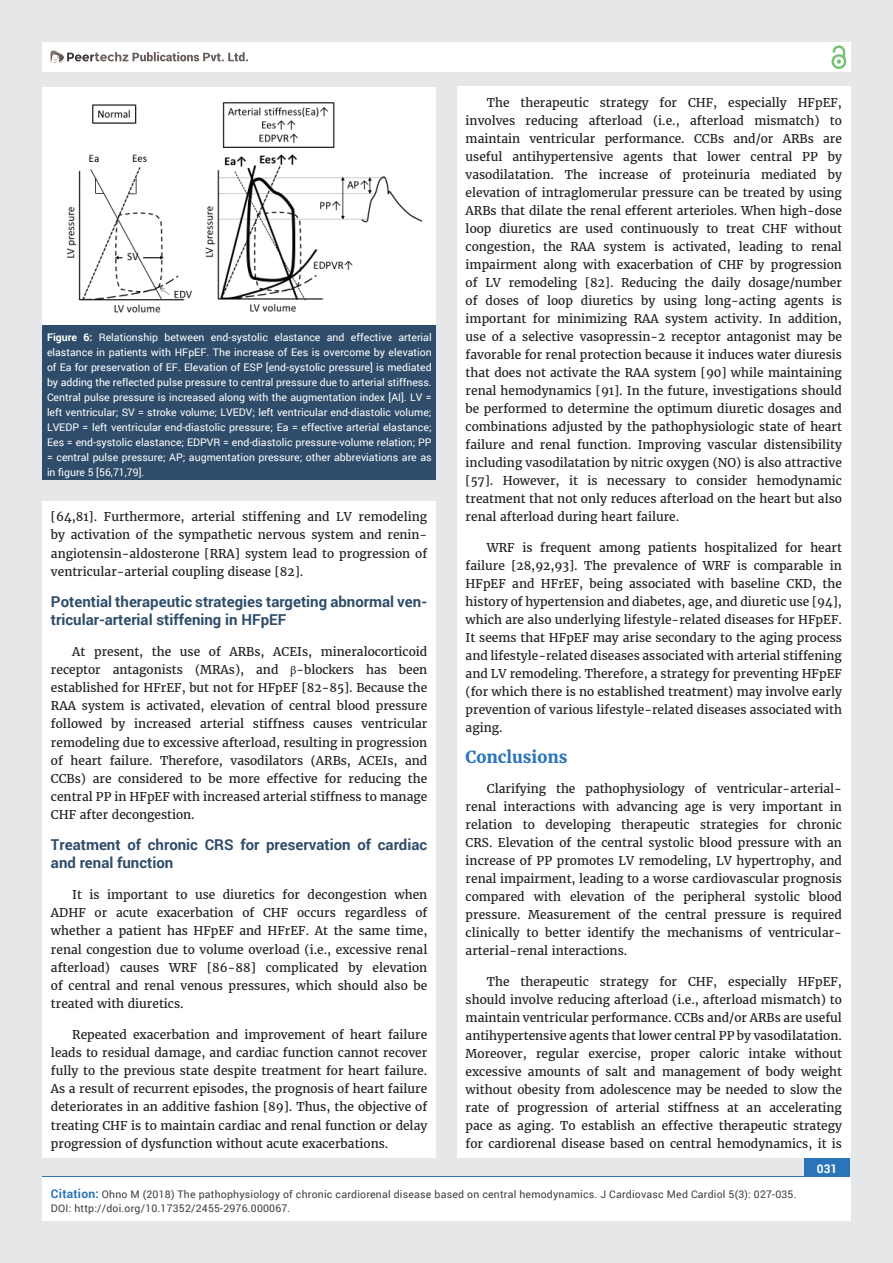
<style>
.page{position:relative;width:893px;height:1263px;background:#e6e7e9}
.page>*{position:absolute;margin:0;border:0;box-sizing:border-box;transform-origin:0 0}
.t1{font:700 16.5px "Merriweather";color:#2a75ba}
.t2{font:700 15px/18.1px "Roboto";color:#2f4d6a}
.t3{font:12px/18px "Merriweather";color:#231f20;text-align:justify}
.t4{font:700 12px "Roboto";color:#fff}
.t5{font:10.5px/15px "Roboto";color:#fff;text-align:justify}
.t6{font:10.5px/13.5px "Roboto";letter-spacing:.02em;color:#3e3e3f}
.s1{font-weight:700}
.s2{font-family:"Sylfaen"}
.s3{font-weight:700;font-size:12px;color:#2a75ba}
</style>
<div class="page">
<div style="left:42px;top:43px;width:808px;height:29px;background:#fff"></div>
<div style="left:831px;top:54px;width:15px;height:15px;border:2px solid #72c272;border-radius:50%"></div>
<svg style="left:831px;top:45px;width:15px;height:19px"></svg>
<div style="left:804px;top:1157px;width:46px;height:43px;background:#2a75ba"></div>
<svg style="left:49px;top:50px;width:199px;height:14px"></svg>
<div style="left:42px;top:1177px;width:809px;height:43px;background:#fff"></div>
<div style="left:42px;top:501px;width:394px;height:657px;background:#fff"></div>
<div style="left:457px;top:87px;width:393px;height:1071px;background:#fff"></div>
<div style="left:43px;top:87px;width:393px;height:238px;background:#fff"></div>
<div style="left:43px;top:325px;width:393px;height:155px;background:#2f4d6a"></div>
<img style="left:67px;top:102px;width:354px;height:211px">
<p class="t5" style="left:47px;top:329px;width:386px"><span class="s1">Figure 6:</span> Relationship between end-systolic elastance and effective arterial elastance in patients with HFpEF. The increase of Ees is overcome by elevation of Ea for preservation of EF. Elevation of ESP [end-systolic pressure] is mediated by adding the reflected pulse pressure to central pressure due to arterial stiffness.<br>Central pulse pressure is increased along with the augmentation index [AI]. LV = left ventricular; SV = stroke volume; LVEDV; left ventricular end-diastolic volume; LVEDP = left ventricular end-diastolic pressure; Ea = effective arterial elastance; Ees = end-systolic elastance; EDPVR = end-diastolic pressure-volume relation; PP = central pulse pressure; AP; augmentation pressure; other abbreviations are as in figure 5 [56,71,79].</p>
<p class="t3" style="left:51px;top:508px;width:378px">[64,81]. Furthermore, arterial stiffening and LV remodeling by activation of the sympathetic nervous system and renin&shy;angiotensin-aldosterone [RRA] system lead to progression of ventricular-arterial coupling disease [82].</p>
<p class="t2" style="left:51px;top:592px;width:378px">Potential therapeutic strategies targeting abnormal ven&shy;tricular-arterial stiffening in HFpEF</p>
<p class="t3" style="left:51px;top:642px;width:378px;text-indent:21px">At present, the use of ARBs, ACEIs, mineralocorticoid receptor antagonists (MRAs), and <span class="s2">β</span>-blockers has been established for HFrEF, but not for HFpEF [82-85]. Because the RAA system is activated, elevation of central blood pressure followed by increased arterial stiffness causes ventricular remodeling due to excessive afterload, resulting in progression of heart failure. Therefore, vasodilators (ARBs, ACEIs, and CCBs) are considered to be more effective for reducing the central PP in HFpEF with increased arterial stiffness to manage CHF after decongestion.</p>
<p class="t2" style="left:51px;top:835px;width:378px">Treatment of chronic CRS for preservation of cardiac and renal function</p>
<p class="t3" style="left:51px;top:886px;width:378px;text-indent:21px">It is important to use diuretics for decongestion when ADHF or acute exacerbation of CHF occurs regardless of whether a patient has HFpEF and HFrEF. At the same time, renal congestion due to volume overload (i.e., excessive renal afterload) causes WRF [86-88] complicated by elevation of central and renal venous pressures, which should also be treated with diuretics.</p>
<p class="t3" style="left:51px;top:1026px;width:378px;text-indent:21px">Repeated exacerbation and improvement of heart failure leads to residual damage, and cardiac function cannot recover fully to the previous state despite treatment for heart failure.<br>As a result of recurrent episodes, the prognosis of heart failure deteriorates in an additive fashion [89]. Thus, the objective of treating CHF is to maintain cardiac and renal function or delay progression of dysfunction without acute exacerbations.</p>
<p class="t3" style="left:466px;top:94px;width:378px;text-indent:21px">The therap eutic strategy for CHF, especially HFpEF, involves reducing afterload (i.e., afterload mismatch) to maintain ventricular performance. CCBs and/or ARBs are useful antihypertensive agents that lower central PP by vasodilatation. The increase of proteinuria mediated by elevation of intraglomerular pressure can be treated by using ARBs that dilate the renal efferent arterioles. When high-dose loop diuretics are used continuously to treat CHF without congestion, the RAA system is activated, leading to renal impairment along with exacerbation of CHF by progression of LV remodeling [82]. Reducing the daily dosage/number of doses of loop diuretics by using long-acting agents is important for minimizing RAA system activity. In addition, use of a selective vasopressin-2 receptor antagonist may be favorable for renal protection because it induces water diuresis that does not activate the RAA system [90] while maintaining renal hemodynamics [91]. In the future, investigations should be performed to determine the optimum diuretic dosages and combinations adjusted by the pathophysiologic state of heart failure and renal function. Improving vascular distensibility including vasodilatation by nitric oxygen (NO) is also attractive [57]. However, it is necessary to consider hemodynamic treatment that not only reduces afterload on the heart but also renal afterload during heart failure.</p>
<p class="t3" style="left:466px;top:539px;width:378px;text-indent:21px">WRF is frequent among patients hospitalized for heart failure [28,92,93]. The prevalence of WRF is comparable in HFpEF and HFrEF, being associated with baseline CKD, the history of hypertension and diabetes, age, and diuretic use [94], which are also underlying lifestyle-related diseases for HFpEF.<br>It seems that HFpEF may arise secondary to the aging process and lifestyle-related diseases associated with arterial stiffening and LV remodeling. Therefore, a strategy for preventing HFpEF (for which there is no established treatment) may involve early prevention of various lifestyle-related diseases associated with aging.</p>
<h1 class="t1" style="left:466px;top:746px;width:103px">Conclusions</h1>
<p class="t3" style="left:466px;top:780px;width:378px;text-indent:21px">Clarifying the pathophysiology of ventricular-arterial&shy;renal interactions with advancing age is very important in relation to developing therapeutic strategies for chronic CRS. Elevation of the central systolic blood pressure with an increase of PP promotes LV remodeling, LV hypertrophy, and renal impairment, leading to a worse cardiovascular prognosis compared with elevation of the peripheral systolic blood pressure. Measurement of the central pressure is required clinically to better identify the mechanisms of ventricular&shy;arterial-renal interactions.</p>
<p class="t3" style="left:466px;top:973px;width:378px;text-indent:21px">The therapeutic strategy for CHF, especially HFpEF, should involve reducing afterload (i.e., afterload mismatch) to maintain ventricular performance. CCBs and/or ARBs are useful antihypertensive agents that lower central PP by vasodilatation.<br>Moreover, regular exercise, proper caloric intake without excessive amounts of salt and management of body weight without obesity from adolescence may be needed to slow the rate of progression of arterial stiffness at an accelerating pace as aging. To establish an effective therapeutic strategy for cardiorenal disease based on central hemodynamics, it is</p>
<p class="t4" style="left:817px;top:1161px;width:22px">031</p>
<p class="t6" style="left:51px;top:1188px;width:747px"><span class="s3">Citation:</span> Ohno M (2018) The pathophysiology of chronic cardiorenal disease based on central hemodynamics. J Cardiovasc Med Cardiol 5(3): 027-035.<br>DOI: http://doi.org/10.17352/2455-2976.000067.</p>
</div>
